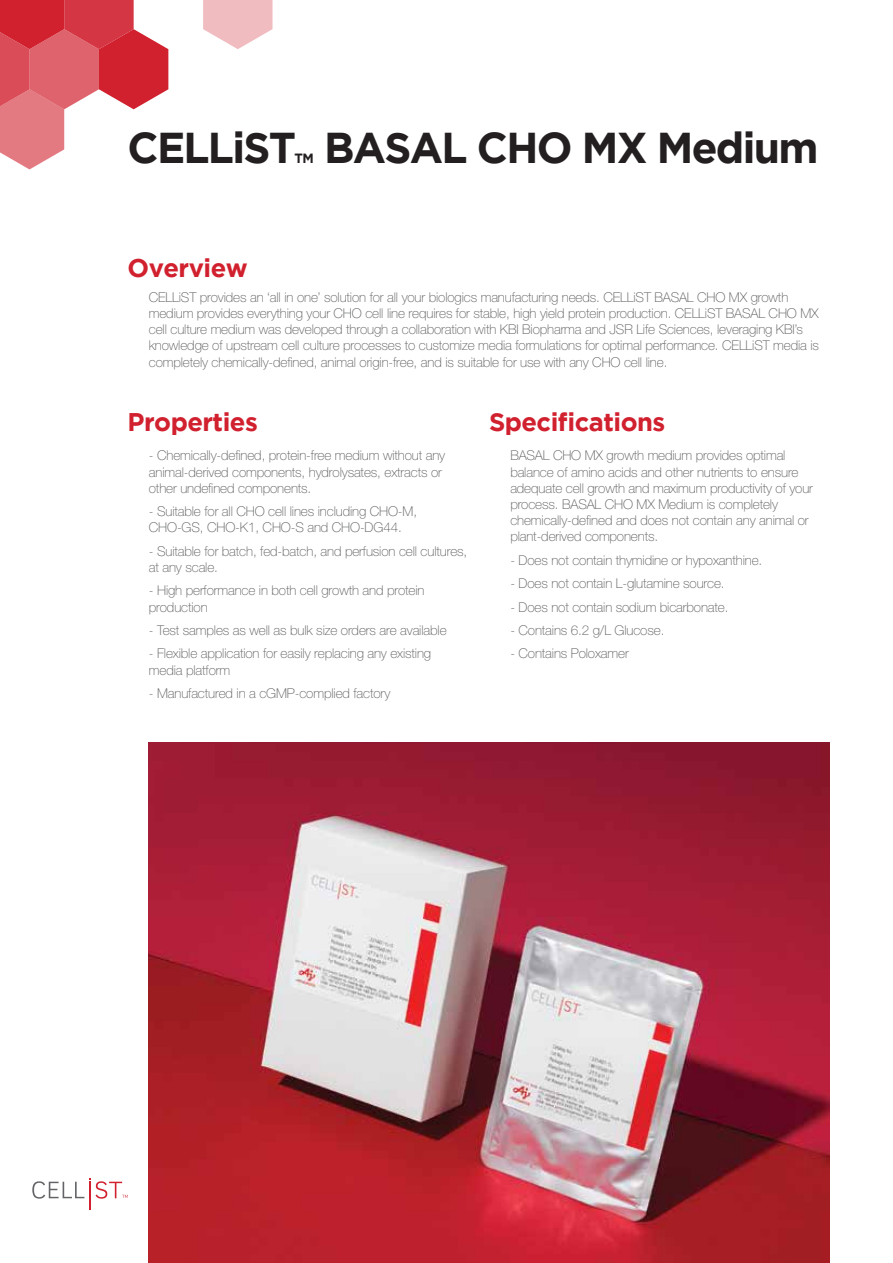
<style>
.page{position:relative;width:893px;height:1263px;background:#fff}
.page>*{position:absolute;margin:0;border:0;box-sizing:border-box;transform-origin:0 0}
.t1{font:700 43.05px "Gotham";letter-spacing:-.04em;color:#231f20}
.t2{font:700 25.5px "Gotham";letter-spacing:-.02em;color:#d1202e}
.t3{font:100 13.5px/16.2px "Helvetica Neue LT Std";letter-spacing:-.01em;color:#58595b}
.t4{font:700 13.35px "Gotham";color:#231f20}
</style>
<div class="page">
<svg style="left:32px;top:1178px;width:58px;height:31px"></svg>
<svg style="left:96px;top:1181px;width:32px;height:17px"></svg>
<svg style="left:203px;top:0;width:70px;height:49px"></svg>
<svg style="left:0;top:0;width:168px;height:169px"></svg>
<img style="left:149px;top:743px;width:680px;height:520px">
<h1 class="t1" style="left:128px;top:123px;width:170px">CELLiST</h1>
<p class="t4" style="left:294px;top:150px;width:21px">TM</p>
<h1 class="t1" style="left:324px;top:123px;width:496px">BASAL CHO MX Medium</h1>
<h2 class="t2" style="left:128px;top:253px;width:122px">Overview</h2>
<p class="t3" style="left:149px;top:289px;width:672px">CELLiST provides an ‘all in one’ solution for all your biologics manufacturing needs. CELLiST BASAL CHO MX growth medium provides everything your CHO cell line requires for stable, high yield protein production. CELLiST BASAL CHO MX cell culture medium was developed through a collaboration with KBI Biopharma and JSR Life Sciences, leveraging KBI’s knowledge of upstream cell culture processes to customize media formulations for optimal performance. CELLiST media is completely chemically-defined, animal origin-free, and is suitable for use with any CHO cell line.</p>
<h2 class="t2" style="left:128px;top:408px;width:132px">Properties</h2>
<p class="t3" style="left:149px;top:447px;width:298px">- Chemically-defined, protein-free medium without any animal-derived components, hydrolysates, extracts or other undefined components.</p>
<p class="t3" style="left:149px;top:503px;width:270px">- Suitable for all CHO cell lines including CHO-M,<br>CHO-GS, CHO-K1, CHO-S and CHO-DG44.</p>
<p class="t3" style="left:149px;top:543px;width:320px">- Suitable for batch, fed-batch, and perfusion cell cultures, at any scale.</p>
<p class="t3" style="left:149px;top:582px;width:277px">- High performance in both cell growth and protein production</p>
<p class="t3" style="left:149px;top:622px;width:299px">- Test samples as well as bulk size orders are available</p>
<p class="t3" style="left:149px;top:645px;width:284px">- Flexible application for easily replacing any existing media platform</p>
<p class="t3" style="left:149px;top:685px;width:243px">- Manufactured in a cGMP-complied factory</p>
<h2 class="t2" style="left:489px;top:408px;width:178px">Specifications</h2>
<p class="t3" style="left:510px;top:447px;width:304px">BASAL CHO MX growth medium provides optimal balance of amino acids and other nutrients to ensure adequate cell growth and maximum productivity of your process. BASAL CHO MX Medium is completely chemically-defined and does not contain any animal or plant-derived components.</p>
<p class="t3" style="left:510px;top:552px;width:253px">- Does not contain thymidine or hypoxanthine.</p>
<p class="t3" style="left:510px;top:575px;width:216px">- Does not contain L-glutamine source.</p>
<p class="t3" style="left:510px;top:599px;width:220px">- Does not contain sodium bicarbonate.</p>
<p class="t3" style="left:510px;top:622px;width:156px">- Contains 6.2 g/L Glucose.</p>
<p class="t3" style="left:510px;top:645px;width:120px">- Contains Poloxamer</p>
</div>
